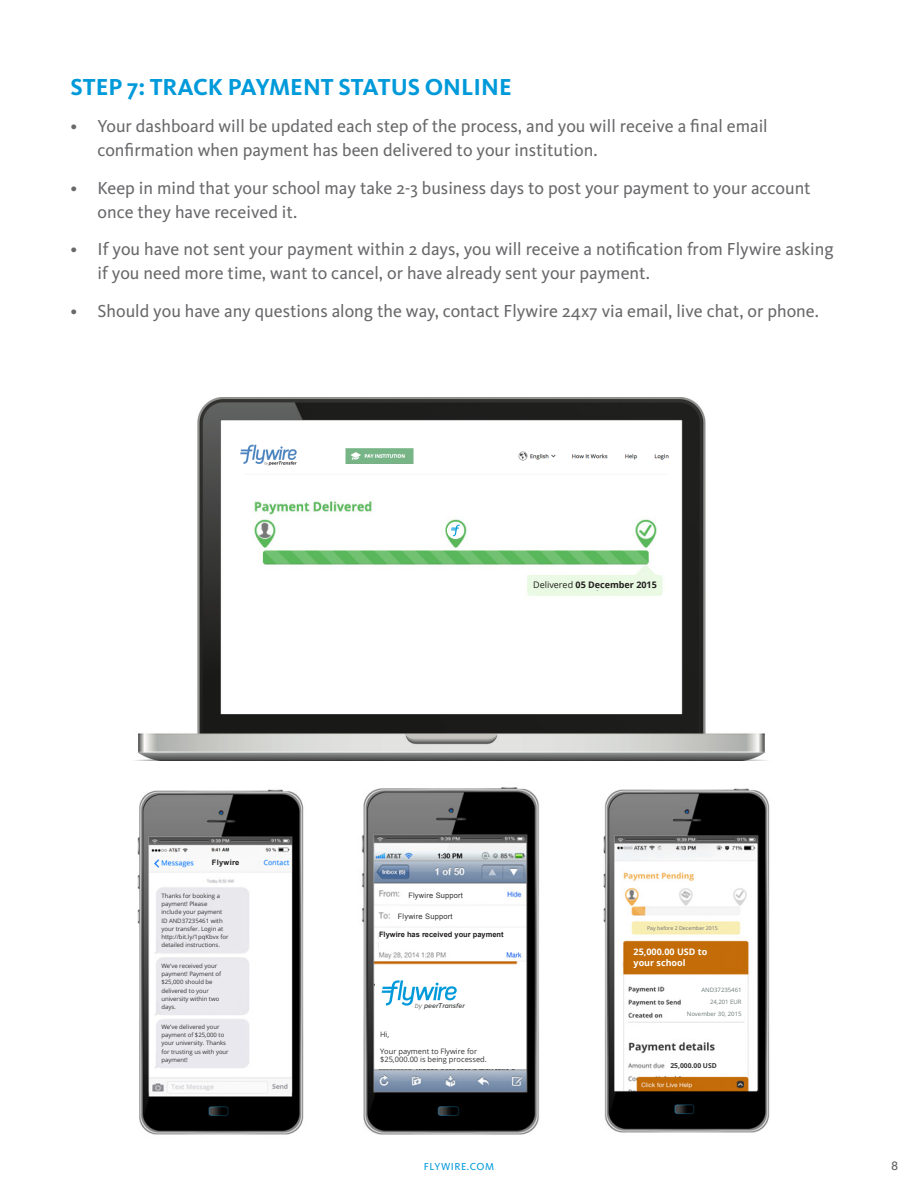
<style>
.page{position:relative;width:918px;height:1188px;background:#fff}
.page>*{position:absolute;margin:0;border:0;box-sizing:border-box;transform-origin:0 0}
.t1{font:700 24px "Kievit OT";color:#009ada}
.t2{font:18px/24px "Kievit OT";color:#69696c}
.t3{font:500 12px "Avenir Next";color:#5c605e}
.t4{font:10.5px "Kievit OT";letter-spacing:.05em;color:#009ada}
.t5{font:700 9px/10.8px "Open Sans";color:#fff}
.t6{font:700 9px "Open Sans";color:#231f20}
.t7{font:7.5px/8.2px "Open Sans";color:#333}
.t8{font:700 7.5px "Arial";color:#231f20}
.t9{font:7.5px "Arial";letter-spacing:.025em;color:#333}
.t10{font:700 7.5px "Arial";letter-spacing:.04em;color:#231f20}
.t11{font:italic 600 7.05px "Proxima Nova";color:#464748}
.t12{font:700 6.75px "Open Sans";color:#333}
.t13{font:6px/8.2px "Open Sans";color:#333}
.t14{font:6px "Open Sans";color:#6d7b7a}
.t15{font:5.25px "Open Sans";color:#727272}
.s1{font-weight:400}
.s2{color:#383838}
.s3{font-weight:300}
</style>
<div class="page">
<img style="left:603px;top:788px;width:167px;height:345px">
<div style="left:644px;top:926px;width:82px;height:6px;background:#f8eeb4"></div>
<div style="left:628px;top:947px;width:92px;height:24px;background:#c36c08"></div>
<div style="left:666px;top:1061px;width:58px;height:10px;background:#fff"></div>
<div style="left:684px;top:982px;width:60px;height:38px;background:#fff"></div>
<img style="left:361px;top:787px;width:178px;height:348px">
<div style="left:375px;top:1016px;width:151px;height:54px;background:#fff"></div>
<div style="left:375px;top:971px;width:133px;height:29px;background:#fff"></div>
<svg style="left:382px;top:980px;width:75px;height:26px"></svg>
<div style="left:379px;top:931px;width:140px;height:19px;background:#fff"></div>
<div style="left:402px;top:886px;width:84px;height:16px;background:#fff"></div>
<div style="left:392px;top:909px;width:75px;height:16px;background:#fff"></div>
<img style="left:137px;top:789px;width:167px;height:346px">
<div style="left:160px;top:961px;width:76px;height:50px;background:#eae9ee"></div>
<div style="left:160px;top:891px;width:81px;height:59px;background:#e9e8ed"></div>
<div style="left:159px;top:1023px;width:86px;height:43px;background:#e9e8ee"></div>
<div style="left:197px;top:859px;width:57px;height:10px;background:#f9f9f9"></div>
<img style="left:138px;top:398px;width:627px;height:362px">
<img style="left:228px;top:468px;width:447px;height:179px">
<div style="left:233px;top:475px;width:441px;height:182px;background:#fff"></div>
<img style="left:254px;top:501px;width:409px;height:95px">
<div style="left:228px;top:430px;width:451px;height:38px;background:#fff"></div>
<img style="left:240px;top:444px;width:429px;height:22px">
<div style="left:533px;top:581px;width:128px;height:9px;background:#e8f9e1"></div>
<div style="left:447px;top:522px;width:17px;height:17px;background:#fff;border-radius:50%"></div>
<svg style="left:451px;top:525px;width:9px;height:11px"></svg>
<p class="t1" style="left:70px;top:72px;width:443px">STEP 7: TRACK PAYMENT STATUS ONLINE</p>
<p class="t2" style="left:98px;top:114px;width:672px;text-indent:-27px">• Your dashboard will be updated each step of the process, and you will receive a final email confirmation when payment has been delivered to your institution.</p>
<p class="t2" style="left:98px;top:175px;width:715px;text-indent:-27px">• Keep in mind that your school may take 2-3 business days to post your payment to your account once they have received it.</p>
<p class="t2" style="left:98px;top:237px;width:738px;text-indent:-27px">• If you have not sent your payment within 2 days, you will receive a notification from Flywire asking if you need more time, want to cancel, or have already sent your payment.</p>
<p class="t2" style="left:70px;top:298px;width:750px">• Should you have any questions along the way, contact Flywire 24x7 via email, live chat, or phone.</p>
<p class="t6" style="left:533px;top:578px;width:125px"><span class="s1">Delivered</span> 05 December 2015</p>
<p class="t10" style="left:212px;top:857px;width:29px">Flywire</p>
<p class="t13" style="left:161px;top:891px;width:60px">Thanks for booking a</p>
<p class="t13" style="left:161px;top:900px;width:69px">payment! Please include your payment<br>ID <span class="s2">AND37235461</span> with your transfer. Login at http://bit.ly/1pqKbvx for detailed instructions.</p>
<p class="t13" style="left:161px;top:961px;width:61px">We’ve received your payment! Payment of $25,000 should be</p>
<p class="t13" style="left:161px;top:986px;width:49px">delivered to your</p>
<p class="t13" style="left:161px;top:994px;width:59px">university within two days.</p>
<p class="t13" style="left:161px;top:1023px;width:69px">We’ve delivered your payment of $25,000 to your university. Thanks for trusting us with your payment!</p>
<p class="t9" style="left:408px;top:890px;width:56px">Flywire Support</p>
<p class="t9" style="left:398px;top:912px;width:56px">Flywire Support</p>
<p class="t8" style="left:379px;top:929px;width:126px">Flywire has received your payment</p>
<p class="t11" style="left:415px;top:1002px;width:52px"><span class="s3">by</span> peerTransfer</p>
<p class="t7" style="left:380px;top:1030px;width:11px">Hi,</p>
<p class="t7" style="left:380px;top:1047px;width:108px">Your payment to Flywire for $25,000.00 is being processed.</p>
<p class="t4" style="left:424px;top:1160px;width:72px">FLYWIRE.COM</p>
<p class="t15" style="left:647px;top:925px;width:72px">Pay before 2 December 2015</p>
<p class="t5" style="left:634px;top:946px;width:75px">25,000.00 USD to your school</p>
<p class="t14" style="left:701px;top:985px;width:42px">AND37235461</p>
<p class="t14" style="left:710px;top:997px;width:33px">24,201 EUR</p>
<p class="t14" style="left:687px;top:1009px;width:56px">November 30, 2015</p>
<p class="t12" style="left:670px;top:1060px;width:48px">25,000.00 USD</p>
<p class="t3" style="left:891px;top:1155px;width:9px">8</p>
</div>
